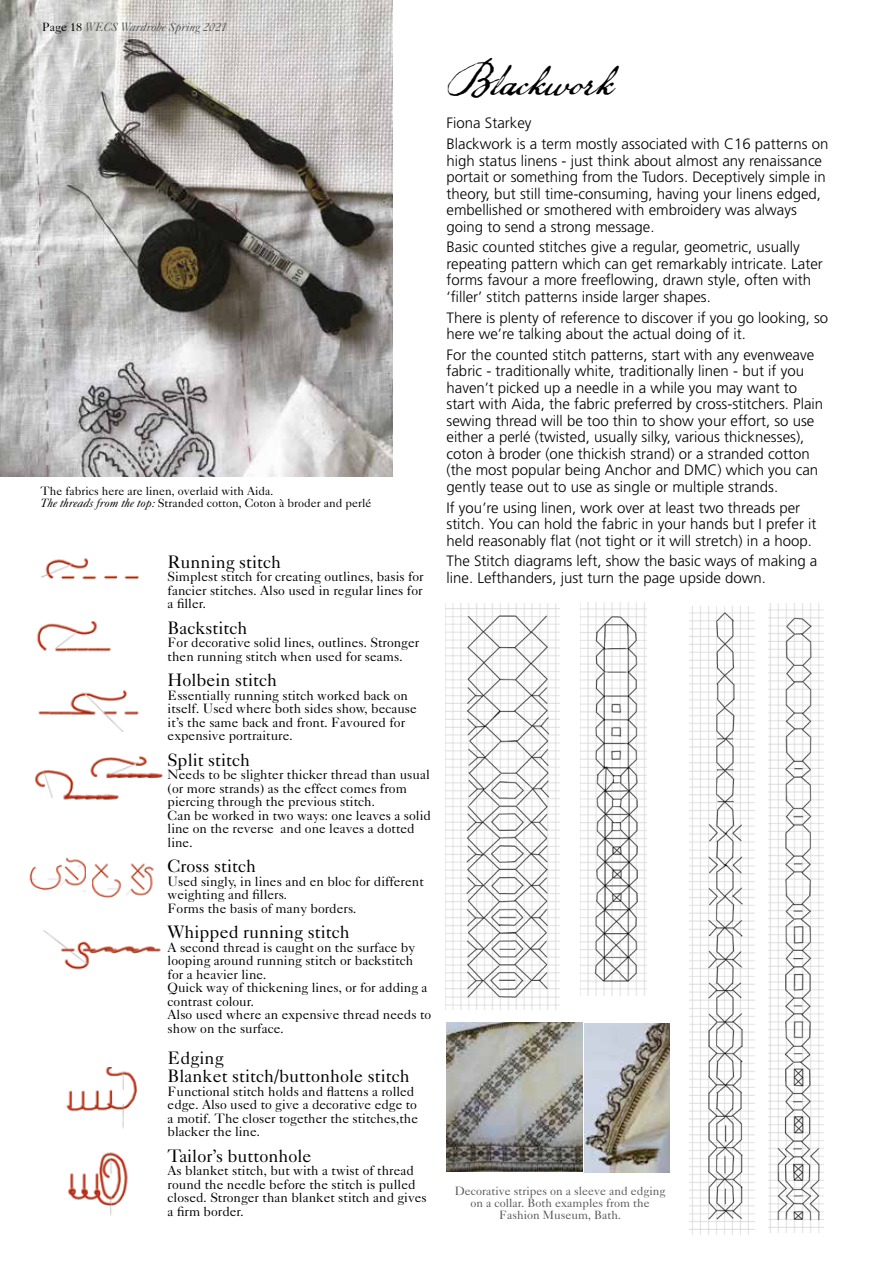
<style>
.page{position:relative;width:893px;height:1263px;background:#fff}
.page>*{position:absolute;margin:0;border:0;box-sizing:border-box;transform-origin:0 0}
.t1{font:45px "P22 Declaration Pro";color:#000}
.t2{font:18px/18px "Caslon Five Forty";color:#000}
.t3{font:300 15px/16.5px "Frutiger";color:#000}
.t4{font:13.5px/13.5px "Caslon Five Forty";color:#000}
.t5{font:12px/12px "Caslon Five Forty";color:#000}
.t6{font:12px/12px "Caslon Five Forty";color:#575756;text-align:center}
.t7{font:italic 12px "Caslon Five Forty";color:#575756}
.s1{font-style:normal;color:#000}
.s2{font-style:italic}
</style>
<div class="page">
<img style="left:0;top:0;width:392px;height:476px">
<img style="left:43px;top:930px;width:118px;height:40px">
<img style="left:41px;top:558px;width:98px;height:22px">
<img style="left:38px;top:689px;width:101px;height:43px">
<img style="left:36px;top:621px;width:75px;height:31px">
<img style="left:35px;top:756px;width:128px;height:44px">
<img style="left:29px;top:857px;width:56px;height:35px">
<img style="left:92px;top:863px;width:62px;height:35px">
<img style="left:66px;top:1067px;width:71px;height:62px">
<img style="left:68px;top:1152px;width:60px;height:64px">
<img style="left:446px;top:1023px;width:137px;height:148px">
<img style="left:585px;top:1023px;width:85px;height:149px">
<img style="left:768px;top:603px;width:56px;height:629px">
<img style="left:690px;top:606px;width:64px;height:629px">
<img style="left:446px;top:603px;width:114px;height:406px">
<img style="left:581px;top:602px;width:66px;height:394px">
<p class="t7" style="left:43px;top:19px;width:186px"><span class="s1">Page 18</span> WECS Wardrobe Spring 2021</p>
<p class="t5" style="left:40px;top:485px;width:332px">The fabrics here are linen, overlaid with Aida.<br><span class="s2">The threads from the top:</span> Stranded cotton, Coton à broder and perlé</p>
<p class="t2" style="left:168px;top:552px;width:115px">Running stitch</p>
<p class="t4" style="left:168px;top:569px;width:258px;text-align:justify">Simplest stitch for creating outlines, basis for fancier stitches. Also used in regular lines for a filler.</p>
<p class="t2" style="left:168px;top:618px;width:81px">Backstitch</p>
<p class="t4" style="left:168px;top:635px;width:253px">For decorative solid lines, outlines. Stronger then running stitch when used for seams.</p>
<p class="t2" style="left:168px;top:670px;width:111px">Holbein stitch</p>
<p class="t4" style="left:168px;top:688px;width:251px">Essentially running stitch worked back on itself. Used where both sides show, because it’s the same back and front. Favoured for expensive portraiture.</p>
<p class="t2" style="left:168px;top:750px;width:84px">Split stitch</p>
<p class="t4" style="left:168px;top:767px;width:265px">Needs to be slighter thicker thread than usual (or more strands) as the effect comes from piercing through the previous stitch.<br>Can be worked in two ways: one leaves a solid line on the reverse and one leaves a dotted line.</p>
<p class="t2" style="left:168px;top:856px;width:90px">Cross stitch</p>
<p class="t4" style="left:168px;top:874px;width:258px">Used singly, in lines and en bloc for different weighting and fillers.<br>Forms the basis of many borders.</p>
<p class="t2" style="left:168px;top:922px;width:184px">Whipped running stitch</p>
<p class="t4" style="left:168px;top:940px;width:265px">A second thread is caught on the surface by looping around running stitch or backstitch for a heavier line.<br>Quick way of thickening lines, or for adding a contrast colour.<br>Also used where an expensive thread needs to show on the surface.</p>
<p class="t2" style="left:168px;top:1048px;width:244px">Edging<br>Blanket stitch/buttonhole stitch</p>
<p class="t4" style="left:168px;top:1084px;width:252px">Functional stitch holds and flattens a rolled edge. Also used to give a decorative edge to a motif. The closer together the stitches,the blacker the line.</p>
<p class="t2" style="left:168px;top:1146px;width:145px">Tailor’s buttonhole</p>
<p class="t4" style="left:168px;top:1163px;width:261px">As blanket stitch, but with a twist of thread round the needle before the stitch is pulled closed. Stronger than blanket stitch and gives a firm border.</p>
<h1 class="t1" style="left:446px;top:53px;width:168px">Blackwork</h1>
<p class="t3" style="left:446px;top:113px;width:383px;line-height:20.7px">Fiona Starkey<br>Blackwork is a term mostly associated with C16 patterns on</p>
<p class="t3" style="left:446px;top:152px;width:381px">high status linens - just think about almost any renaissance portait or something from the Tudors. Deceptively simple in theory, but still time-consuming, having your linens edged, embellished or smothered with embroidery was always going to send a strong message.</p>
<p class="t3" style="left:446px;top:239px;width:378px">Basic counted stitches give a regular, geometric, usually repeating pattern which can get remarkably intricate. Later forms favour a more freeflowing, drawn style, often with ‘filler’ stitch patterns inside larger shapes.</p>
<p class="t3" style="left:446px;top:309px;width:383px">There is plenty of reference to discover if you go looking, so here we’re talking about the actual doing of it.</p>
<p class="t3" style="left:446px;top:346px;width:378px">For the counted stitch patterns, start with any evenweave fabric - traditionally white, traditionally linen - but if you haven’t picked up a needle in a while you may want to start with Aida, the fabric preferred by cross-stitchers. Plain sewing thread will be too thin to show your effort, so use either a perlé (twisted, usually silky, various thicknesses), coton à broder (one thickish strand) or a stranded cotton (the most popular being Anchor and DMC) which you can gently tease out to use as single or multiple strands.</p>
<p class="t3" style="left:446px;top:499px;width:372px">If you’re using linen, work over at least two threads per stitch. You can hold the fabric in your hands but I prefer it held reasonably flat (not tight or it will stretch) in a hoop.</p>
<p class="t3" style="left:446px;top:553px;width:372px">The Stitch diagrams left, show the basic ways of making a line. Lefthanders, just turn the page upside down.</p>
<p class="t6" style="left:455px;top:1185px;width:212px">Decorative stripes on a sleeve and edging on a collar. Both examples from the<br>Fashion Museum, Bath.</p>
</div>
